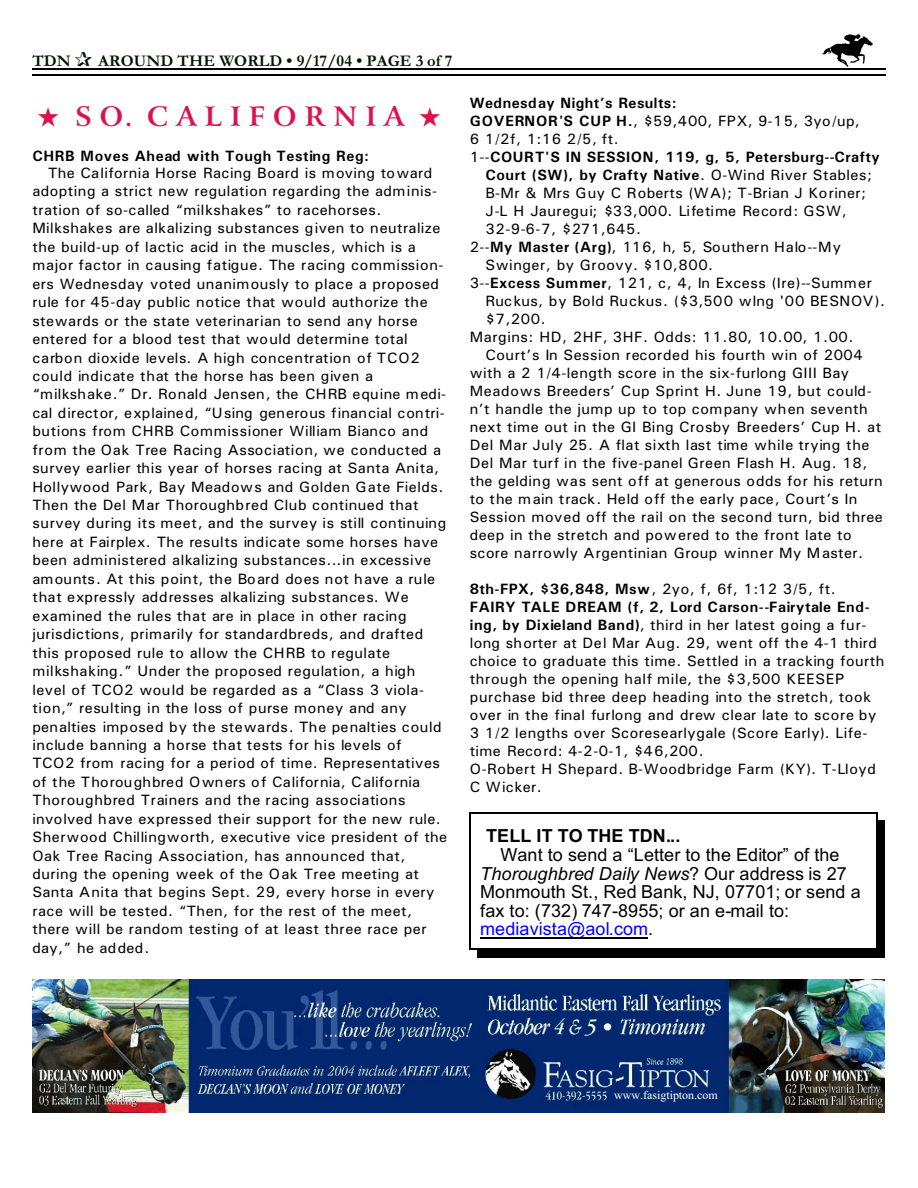
<style>
.page{position:relative;width:918px;height:1188px;background:#fff}
.page>*{position:absolute;margin:0;border:0;box-sizing:border-box;transform-origin:0 0}
.t1{font:700 27px "Arrus BT";letter-spacing:.3em;color:#db124d}
.t2{font:18px/18.6px "Arial";letter-spacing:.005em;color:#000}
.t3{font:700 18px "Arial";letter-spacing:.005em;color:#000}
.t4{font:700 16.5px "Garamond";letter-spacing:.005em;color:#001400}
.t5{font:15px/18.5px "Univers";letter-spacing:.03em;color:#000}
.t6{font:700 15px "Univers";letter-spacing:.03em;color:#000}
.t7{font:15px "Univers";letter-spacing:.06em;color:#000}
.t8{font:15px "Univers";letter-spacing:.01em;color:#000}
.t9{font:12px "Times New Roman";color:#fff}
.s1{font-weight:700}
.s2{font-weight:400}
.s3{font-style:italic}
.s4{color:#00f}
</style>
<div class="page">
<img style="left:821px;top:35px;width:51px;height:31px">
<hr style="left:32px;top:68px;width:853px;height:1px;background:#000">
<hr style="left:32px;top:75px;width:853px;height:1px;background:#000">
<img style="left:32px;top:979px;width:852px;height:134px">
<hr style="left:480px;top:937px;width:168px;height:1px;background:#000">
<hr style="left:470px;top:812px;width:1px;height:138px;background:#000">
<hr style="left:876px;top:812px;width:1px;height:138px;background:#000">
<hr style="left:470px;top:812px;width:407px;height:1px;background:#000">
<hr style="left:470px;top:948px;width:407px;height:2px;background:#000">
<div style="left:877px;top:820px;width:8px;height:138px;background:#000"></div>
<div style="left:478px;top:950px;width:407px;height:8px;background:#000"></div>
<p class="t4" style="left:32px;top:55px;width:40px">TDN</p>
<p class="t4" style="left:98px;top:55px;width:356px">AROUND THE WORLD • 9/17/04 • PAGE 3 of 7</p>
<h1 class="t1" style="left:38px;top:106px;width:404px">★ SO. CALIFORNIA ★</h1>
<p class="t6" style="left:32px;top:150px;width:338px">CHRB Moves Ahead with Tough Testing Reg:</p>
<p class="t5" style="left:32px;top:165px;width:416px;text-indent:16px">The California Horse Racing Board is moving toward adopting a strict new regulation regarding the adminis&shy;tration of so-called “milkshakes” to racehorses.<br>Milkshakes are alkalizing substances given to neutralize the build-up of lactic acid in the muscles, which is a major factor in causing fatigue. The racing commission&shy;ers Wednesday voted unanimously to place a proposed rule for 45-day public notice that would authorize the stewards or the state veterinarian to send any horse entered for a blood test that would determine total carbon dioxide levels. A high concentration of TCO2 could indicate that the horse has been given a “milkshake.” Dr. Ronald Jensen, the CHRB equine medi&shy;cal director, explained, “Using generous financial contri&shy;butions from CHRB Commissioner William Bianco and from the Oak Tree Racing Association, we conducted a survey earlier this year of horses racing at Santa Anita, Hollywood Park, Bay Meadows and Golden Gate Fields.<br>Then the Del Mar Thoroughbred Club continued that survey during its meet, and the survey is still continuing here at Fairplex. The results indicate some horses have been administered alkalizing substances...in excessive amounts. At this point, the Board does not have a rule that expressly addresses alkalizing substances. We examined the rules that are in place in other racing jurisdictions, primarily for standardbreds, and drafted this proposed rule to allow the CHRB to regulate milkshaking.” Under the proposed regulation, a high level of TCO2 would be regarded as a “Class 3 viola&shy;tion,” resulting in the loss of purse money and any penalties imposed by the stewards. The penalties could include banning a horse that tests for his levels of TCO2 from racing for a period of time. Representatives of the Thoroughbred Owners of California, California Thoroughbred Trainers and the racing associations involved have expressed their support for the new rule.<br>Sherwood Chillingworth, executive vice president of the Oak Tree Racing Association, has announced that, during the opening week of the Oak Tree meeting at Santa Anita that begins Sept. 29, every horse in every race will be tested. “Then, for the rest of the meet, there will be random testing of at least three race per day,” he added.</p>
<p class="t6" style="left:470px;top:98px;width:209px">Wednesday Night’s Results:</p>
<p class="t5" style="left:470px;top:113px;width:392px"><span class="s1">GOVERNOR'S CUP H.</span>, $59,400, FPX, 9-15, 3yo/up,</p>
<p class="t5" style="left:470px;top:131px;width:151px">6 1/2f, 1:16 2/5, ft.</p>
<p class="t6" style="left:470px;top:152px;width:412px"><span class="s2">1--</span>COURT'S IN SESSION, 119, g, 5, Petersburg--Crafty</p>
<p class="t6" style="left:485px;top:170px;width:388px">Court (SW), by Crafty Native<span class="s2">. O-Wind River Stables;</span></p>
<p class="t5" style="left:485px;top:185px;width:382px">B-Mr &amp; Mrs Guy C Roberts (WA); T-Brian J Koriner;</p>
<p class="t7" style="left:485px;top:206px;width:363px">J-L H Jauregui; $33,000. Lifetime Record: GSW,</p>
<p class="t5" style="left:485px;top:221px;width:157px">32-9-6-7, $271,645.</p>
<p class="t7" style="left:470px;top:242px;width:373px">2--<span class="s1">My Master (Arg)</span>, 116, h, 5, Southern Halo--My</p>
<p class="t5" style="left:485px;top:257px;width:229px">Swinger, by Groovy. $10,800.</p>
<p class="t5" style="left:470px;top:275px;width:404px">3--<span class="s1">Excess Summer</span>, 121, c, 4, In Excess (Ire)--Summer</p>
<p class="t5" style="left:485px;top:293px;width:401px">Ruckus, by Bold Ruckus. ($3,500 wlng '00 BESNOV).</p>
<p class="t5" style="left:485px;top:311px;width:62px">$7,200.</p>
<p class="t5" style="left:470px;top:329px;width:385px">Margins: HD, 2HF, 3HF. Odds: 11.80, 10.00, 1.00.</p>
<p class="t5" style="left:485px;top:347px;width:379px">Court’s In Session recorded his fourth win of 2004</p>
<p class="t5" style="left:470px;top:365px;width:381px">with a 2 1/4-length score in the six-furlong GIII Bay</p>
<p class="t5" style="left:470px;top:383px;width:403px">Meadows Breeders’ Cup Sprint H. June 19, but could-</p>
<p class="t5" style="left:470px;top:401px;width:399px">n’t handle the jump up to top company when seventh</p>
<p class="t5" style="left:470px;top:419px;width:413px">next time out in the GI Bing Crosby Breeders’ Cup H. at</p>
<p class="t5" style="left:470px;top:437px;width:401px">Del Mar July 25. A flat sixth last time while trying the</p>
<p class="t5" style="left:470px;top:455px;width:399px">Del Mar turf in the five-panel Green Flash H. Aug. 18,</p>
<p class="t5" style="left:470px;top:473px;width:414px">the gelding was sent off at generous odds for his return</p>
<p class="t8" style="left:470px;top:494px;width:389px">to the main track. Held off the early pace, Court’s In</p>
<p class="t5" style="left:470px;top:509px;width:415px">Session moved off the rail on the second turn, bid three</p>
<p class="t5" style="left:470px;top:527px;width:384px">deep in the stretch and powered to the front late to</p>
<p class="t5" style="left:470px;top:545px;width:395px">score narrowly Argentinian Group winner My Master.</p>
<p class="t5" style="left:470px;top:581px;width:416px;line-height:18px"><span class="s1">8th-FPX, $36,848, Msw</span>, 2yo, f, 6f, 1:12 3/5, ft.<br><span class="s1">FAIRY TALE DREAM (f, 2, Lord Carson--Fairytale End&shy;ing, by Dixieland Band)</span>, third in her latest going a fur&shy;long shorter at Del Mar Aug. 29, went off the 4-1 third choice to graduate this time. Settled in a tracking fourth through the opening half mile, the $3,500 KEESEP purchase bid three deep heading into the stretch, took over in the final furlong and drew clear late to score by 3 1/2 lengths over Scoresearlygale (Score Early). Life&shy;time Record: 4-2-0-1, $46,200.<br>O-Robert H Shepard. B-Woodbridge Farm (KY). T-Lloyd C Wicker.</p>
<p class="t3" style="left:486px;top:829px;width:196px">TELL IT TO THE TDN...</p>
<p class="t2" style="left:480px;top:847px;width:382px;text-indent:20px">Want to send a “Letter to the Editor” of the <span class="s3">Thoroughbred Daily News</span>? Our address is 27<br>Monmouth St., Red Bank, NJ, 07701; or send a fax to: (732) 747-8955; or an e-mail to: <span class="s4">mediavista@aol.com</span>.</p>
<p class="t9" style="left:614px;top:1091px;width:105px">www.fasigtipton.com</p>
</div>
